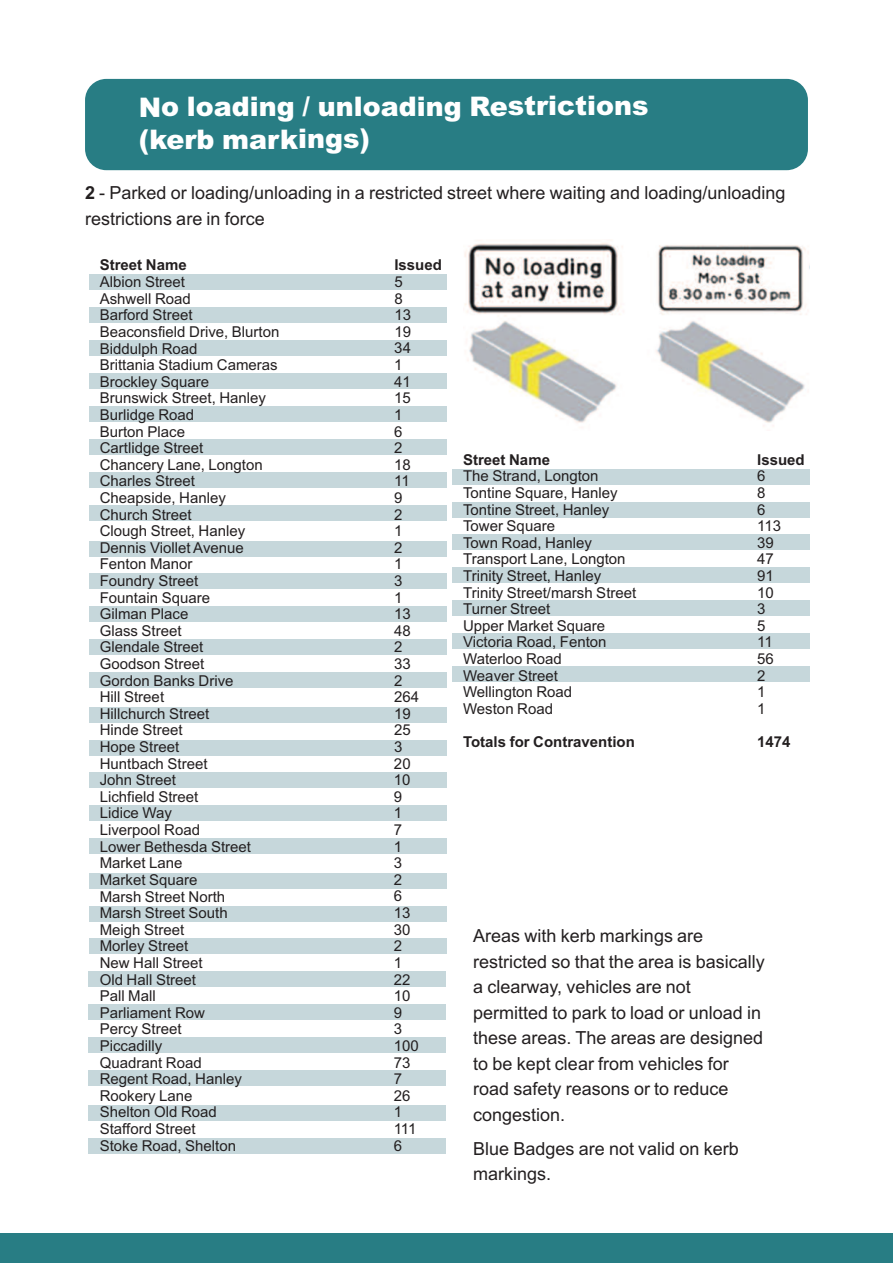
<style>
.page{position:relative;width:893px;height:1263px;background:#fff}
.page>*{position:absolute;margin:0;border:0;box-sizing:border-box;transform-origin:0 0}
.t1{font:900 27px/32.8px "Arial";letter-spacing:-.005em;color:#fff}
.t2{font:18px/25.5px "Arial";color:#231f20}
.t3{font:15px/16.6px "Arial";color:#231f20}
.t4{font:700 15px "Arial";color:#231f20}
.s1{font-weight:700}
</style>
<div class="page">
<div style="left:0;top:1233px;width:893px;height:30px;background:#287d84"></div>
<div style="left:85px;top:79px;width:723px;height:91px;background:#287d84;border-radius:21px"></div>
<img style="left:464px;top:243px;width:346px;height:180px">
<div style="left:89px;top:274px;width:357px;height:16px;background:#c6d7db"></div>
<div style="left:89px;top:307px;width:357px;height:16px;background:#c6d7db"></div>
<div style="left:89px;top:340px;width:357px;height:16px;background:#c6d7db"></div>
<div style="left:89px;top:373px;width:357px;height:16px;background:#c6d7db"></div>
<div style="left:89px;top:406px;width:357px;height:16px;background:#c6d7db"></div>
<div style="left:89px;top:439px;width:357px;height:16px;background:#c6d7db"></div>
<div style="left:89px;top:472px;width:357px;height:16px;background:#c6d7db"></div>
<div style="left:89px;top:505px;width:357px;height:15px;background:#c6d7db"></div>
<div style="left:89px;top:541px;width:357px;height:15px;background:#c6d7db"></div>
<div style="left:89px;top:573px;width:357px;height:16px;background:#c6d7db"></div>
<div style="left:89px;top:606px;width:357px;height:16px;background:#c6d7db"></div>
<div style="left:89px;top:639px;width:357px;height:16px;background:#c6d7db"></div>
<div style="left:89px;top:672px;width:357px;height:16px;background:#c6d7db"></div>
<div style="left:89px;top:707px;width:357px;height:15px;background:#c6d7db"></div>
<div style="left:89px;top:740px;width:357px;height:15px;background:#c6d7db"></div>
<div style="left:89px;top:772px;width:357px;height:16px;background:#c6d7db"></div>
<div style="left:89px;top:805px;width:357px;height:16px;background:#c6d7db"></div>
<div style="left:89px;top:838px;width:357px;height:16px;background:#c6d7db"></div>
<div style="left:89px;top:873px;width:357px;height:15px;background:#c6d7db"></div>
<div style="left:89px;top:905px;width:357px;height:16px;background:#c6d7db"></div>
<div style="left:89px;top:938px;width:357px;height:16px;background:#c6d7db"></div>
<div style="left:88px;top:971px;width:357px;height:16px;background:#c6d7db"></div>
<div style="left:88px;top:1004px;width:357px;height:16px;background:#c6d7db"></div>
<div style="left:88px;top:1037px;width:357px;height:16px;background:#c6d7db"></div>
<div style="left:88px;top:1070px;width:357px;height:16px;background:#c6d7db"></div>
<div style="left:88px;top:1105px;width:357px;height:16px;background:#c6d7db"></div>
<div style="left:88px;top:1138px;width:357px;height:15px;background:#c6d7db"></div>
<div style="left:452px;top:469px;width:358px;height:15px;background:#c6d7db"></div>
<div style="left:452px;top:502px;width:358px;height:15px;background:#c6d7db"></div>
<div style="left:452px;top:534px;width:358px;height:16px;background:#c6d7db"></div>
<div style="left:452px;top:567px;width:358px;height:16px;background:#c6d7db"></div>
<div style="left:452px;top:600px;width:358px;height:16px;background:#c6d7db"></div>
<div style="left:452px;top:633px;width:358px;height:16px;background:#c6d7db"></div>
<div style="left:452px;top:666px;width:358px;height:16px;background:#c6d7db"></div>
<h1 class="t1" style="left:139px;top:90px;width:512px">No loading / unloading Restrictions (kerb markings)</h1>
<p class="t2" style="left:85px;top:180px;width:702px"><span class="s1">2</span> - Parked or loading/unloading in a restricted street where waiting and loading/unloading restrictions are in force</p>
<p class="t4" style="left:100px;top:257px;width:88px">Street Name</p>
<p class="t3" style="left:100px;top:274px;width:181px">Albion Street<br>Ashwell Road<br>Barford Street<br>Beaconsfield Drive, Blurton<br>Biddulph Road<br>Brittania Stadium Cameras<br>Brockley Square<br>Brunswick Street, Hanley<br>Burlidge Road<br>Burton Place<br>Cartlidge Street<br>Chancery Lane, Longton<br>Charles Street<br>Cheapside, Hanley<br>Church Street<br>Clough Street, Hanley<br>Dennis Viollet Avenue<br>Fenton Manor<br>Foundry Street<br>Fountain Square<br>Gilman Place<br>Glass Street<br>Glendale Street<br>Goodson Street<br>Gordon Banks Drive<br>Hill Street<br>Hillchurch Street<br>Hinde Street<br>Hope Street<br>Huntbach Street<br>John Street<br>Lichfield Street<br>Lidice Way<br>Liverpool Road<br>Lower Bethesda Street<br>Market Lane<br>Market Square<br>Marsh Street North<br>Marsh Street South<br>Meigh Street<br>Morley Street<br>New Hall Street<br>Old Hall Street<br>Pall Mall<br>Parliament Row<br>Percy Street<br>Piccadilly<br>Quadrant Road<br>Regent Road, Hanley<br>Rookery Lane<br>Shelton Old Road<br>Stafford Street<br>Stoke Road, Shelton</p>
<p class="t4" style="left:394px;top:256px;width:49px">Issued</p>
<p class="t3" style="left:394px;top:274px;width:27px">5<br>8<br>13<br>19<br>34<br>1<br>41<br>15<br>1<br>6<br>2<br>18<br>11<br>9<br>2<br>1<br>2<br>1<br>3<br>1<br>13<br>48<br>2<br>33<br>2<br>264<br>19<br>25<br>3<br>20<br>10<br>9<br>1<br>7<br>1<br>3<br>2<br>6<br>13<br>30<br>2<br>1<br>22<br>10<br>9<br>3<br>100<br>73<br>7<br>26<br>1<br>111<br>6</p>
<p class="t4" style="left:463px;top:451px;width:88px">Street Name</p>
<p class="t3" style="left:463px;top:468px;width:175px">The Strand, Longton<br>Tontine Square, Hanley<br>Tontine Street, Hanley<br>Tower Square<br>Town Road, Hanley<br>Transport Lane, Longton<br>Trinity Street, Hanley<br>Trinity Street/marsh Street<br>Turner Street<br>Upper Market Square<br>Victoria Road, Fenton<br>Waterloo Road<br>Weaver Street<br>Wellington Road<br>Weston Road</p>
<p class="t4" style="left:463px;top:733px;width:173px">Totals for Contravention</p>
<p class="t4" style="left:757px;top:451px;width:49px">Issued</p>
<p class="t3" style="left:757px;top:468px;width:25px">6<br>8<br>6<br>113<br>39<br>47<br>91<br>10<br>3<br>5<br>11<br>56<br>2<br>1<br>1</p>
<p class="t4" style="left:757px;top:733px;width:35px">1474</p>
<p class="t2" style="left:473px;top:923px;width:293px">Areas with kerb markings are restricted so that the area is basically a clearway, vehicles are not permitted to park to load or unload in these areas. The areas are designed to be kept clear from vehicles for road safety reasons or to reduce congestion.</p>
<p class="t2" style="left:473px;top:1136px;width:267px">Blue Badges are not valid on kerb markings.</p>
</div>
